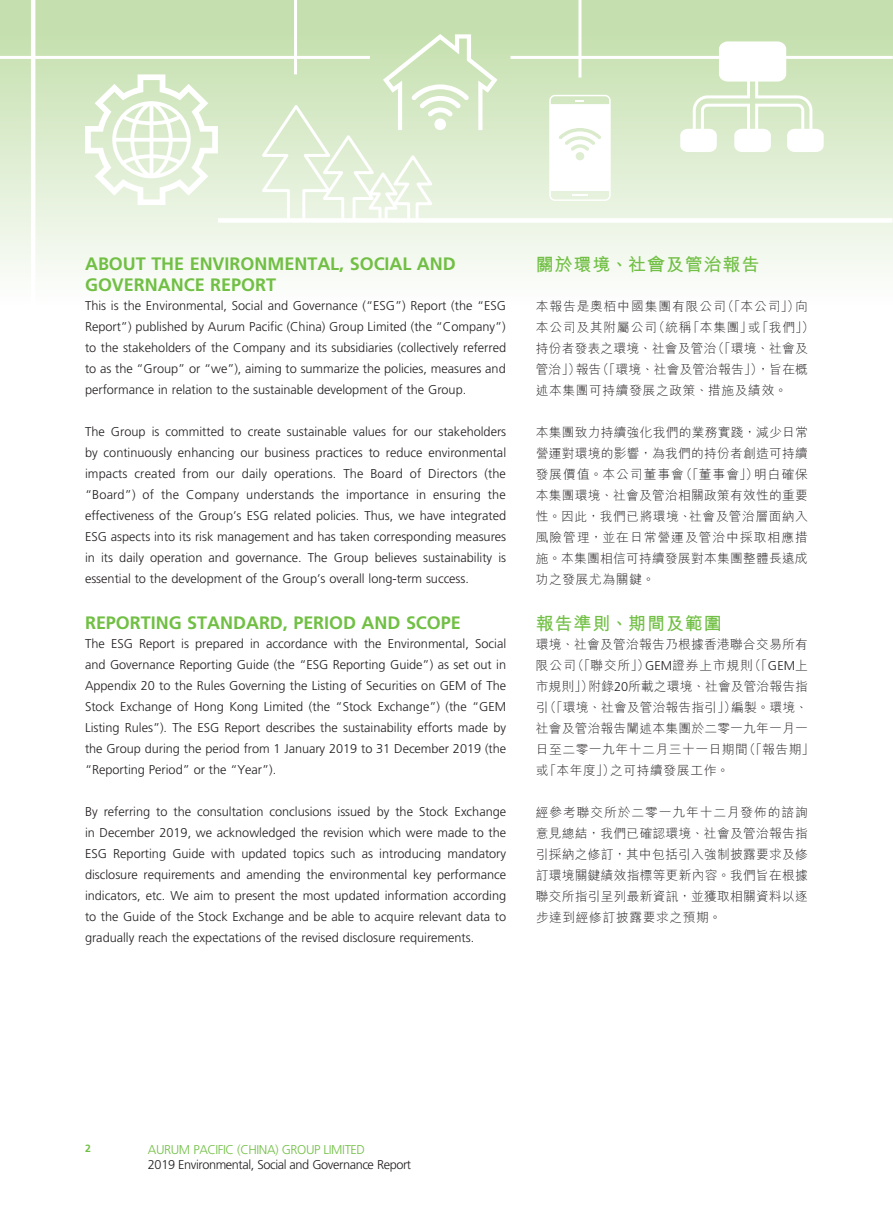
<style>
.page{position:relative;width:893px;height:1212px;background:#fff}
.page>*{position:absolute;margin:0;border:0;box-sizing:border-box;transform-origin:0 0}
._01_H1{font:700 18px/21px "Frutiger LT Std";color:#71bf44}
._001_H1_c{font:700 18px "M Hei HK";letter-spacing:.05em;color:#71bf44}
._00_txt{font:300 12.75px/21px "Frutiger LT Std";color:#231f20;text-align:justify}
._000_txt_c{font:300 12.75px/21px "M Hei HK";letter-spacing:.02em;color:#231f20;text-align:justify}
._000_txt_c-2{font:300 12.75px/21px "M Hei HK";letter-spacing:.05em;color:#231f20}
._00_txt-2{font:300 12.75px "Frutiger LT Std";letter-spacing:-.03em;color:#231f20}
.t1{font:300 12.75px "Frutiger LT Std";letter-spacing:-.03em;color:#71bf44}
.t2{font:700 10.5px "Frutiger LT Std";color:#71bf44}
.s1{font-family:"Frutiger LT Std"}
</style>
<div class="page">
<div style="left:0;top:0;width:893px;height:305px;background:linear-gradient(to bottom,#c0dda7,#fdfefd)"></div>
<svg style="left:85px;top:74px;width:133px;height:131px"></svg>
<hr style="left:0;top:56px;width:370px;height:3px;background:#fff">
<hr style="left:510px;top:56px;width:383px;height:3px;background:#fff">
<div style="left:218px;top:218px;width:674px;height:5px;background:#fff"></div>
<hr style="left:31px;top:0;width:4px;height:305px;background:#fff">
<hr style="left:294px;top:0;width:3px;height:74px;background:#fff">
<hr style="left:578px;top:0;width:3px;height:78px;background:#fff">
<svg style="left:680px;top:41px;width:144px;height:111px"></svg>
<svg style="left:258px;top:34px;width:239px;height:184px;background:#dceccf"></svg>
<svg style="left:549px;top:95px;width:62px;height:106px"></svg>
<p class="_01_H1" style="left:85px;top:253px;width:372px">ABOUT THE ENVIRONMENTAL, SOCIAL AND<br>GOVERNANCE REPORT</p>
<p class="_00_txt" style="left:85px;top:295px;width:423px">This is the Environmental, Social and Governance (“ESG”) Report (the “ESG Report”) published by Aurum Pacific (China) Group Limited (the “Company”) to the stakeholders of the Company and its subsidiaries (collectively referred to as the “Group” or “we”), aiming to summarize the policies, measures and performance in relation to the sustainable development of the Group.</p>
<p class="_00_txt" style="left:85px;top:421px;width:423px">The Group is committed to create sustainable values for our stakeholders by continuously enhancing our business practices to reduce environmental impacts created from our daily operations. The Board of Directors (the “Board”) of the Company understands the importance in ensuring the effectiveness of the Group’s ESG related policies. Thus, we have integrated ESG aspects into its risk management and has taken corresponding measures in its daily operation and governance. The Group believes sustainability is essential to the development of the Group’s overall long-term success.</p>
<p class="_01_H1" style="left:85px;top:613px;width:377px">REPORTING STANDARD, PERIOD AND SCOPE</p>
<p class="_00_txt" style="left:85px;top:633px;width:423px">The ESG Report is prepared in accordance with the Environmental, Social and Governance Reporting Guide (the “ESG Reporting Guide”) as set out in Appendix 20 to the Rules Governing the Listing of Securities on GEM of The Stock Exchange of Hong Kong Limited (the “Stock Exchange”) (the “GEM Listing Rules”). The ESG Report describes the sustainability efforts made by the Group during the period from 1 January 2019 to 31 December 2019 (the “Reporting Period” or the “Year”).</p>
<p class="_00_txt" style="left:85px;top:801px;width:423px">By referring to the consultation conclusions issued by the Stock Exchange in December 2019, we acknowledged the revision which were made to the ESG Reporting Guide with updated topics such as introducing mandatory disclosure requirements and amending the environmental key performance indicators, etc. We aim to present the most updated information according to the Guide of the Stock Exchange and be able to acquire relevant data to gradually reach the expectations of the revised disclosure requirements.</p>
<p class="_001_H1_c" style="left:536px;top:252px;width:225px">關於環境、社會及管治報告</p>
<p class="_000_txt_c-2" style="left:536px;top:295px;width:280px">本報告是奧栢中國集團有限公司（「本公司」）向本公司及其附屬公司（統稱「本集團」或「我們」）持份者發表之環境、社會及管治（「環境、社會及管治」）報告（「環境、社會及管治報告」），旨在概述本集團可持續發展之政策、措施及績效。</p>
<p class="_000_txt_c" style="left:536px;top:421px;width:274px">本集團致力持續強化我們的業務實踐，減少日常營運對環境的影響，為我們的持份者創造可持續發展價值。本公司董事會（「董事會」）明白確保本集團環境、社會及管治相關政策有效性的重要性。因此，我們已將環境、社會及管治層面納入風險管理，並在日常營運及管治中採取相應措施。本集團相信可持續發展對本集團整體長遠成功之發展尤為關鍵。</p>
<p class="_001_H1_c" style="left:536px;top:611px;width:187px">報告準則、期間及範圍</p>
<p class="_000_txt_c" style="left:536px;top:633px;width:280px;text-align:left">環境、社會及管治報告乃根據香港聯合交易所有限公司（「聯交所」）<span class="s1">GEM</span>證券上市規則（「<span class="s1">GEM</span>上市規則」）附錄<span class="s1">20</span>所載之環境、社會及管治報告指引（「環境、社會及管治報告指引」）編製。環境、社會及管治報告闡述本集團於二零一九年一月一日至二零一九年十二月三十一日期間（「報告期」或「本年度」）之可持續發展工作。</p>
<p class="_000_txt_c" style="left:536px;top:801px;width:274px">經參考聯交所於二零一九年十二月發佈的諮詢意見總結，我們已確認環境、社會及管治報告指引採納之修訂，其中包括引入強制披露要求及修訂環境關鍵績效指標等更新內容。我們旨在根據聯交所指引呈列最新資訊，並獲取相關資料以逐步達到經修訂披露要求之預期。</p>
<p class="t2" style="left:85px;top:1142px;width:7px">2</p>
<p class="t1" style="left:148px;top:1143px;width:219px">AURUM PACIFIC (CHINA) GROUP LIMITED</p>
<p class="_00_txt-2" style="left:148px;top:1158px;width:265px">2019 Environmental, Social and Governance Report</p>
</div>
